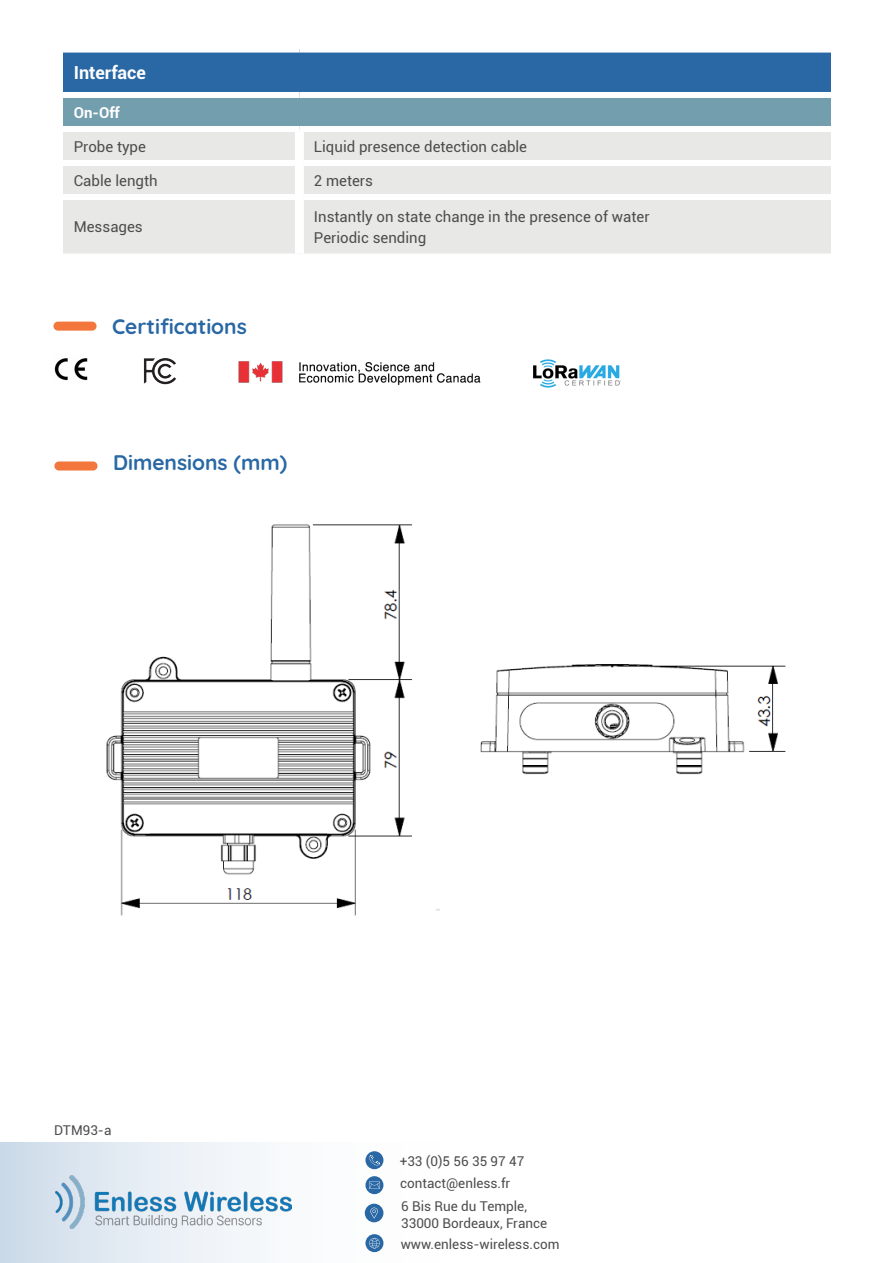
<style>
.page{position:relative;width:893px;height:1263px;background:#fff}
.page>*{position:absolute;margin:0;border:0;box-sizing:border-box;transform-origin:0 0}
.t1{font:700 21px "Quicksand";color:#2968a4}
.t2{font:700 18px "Roboto";color:#fff}
.t3{font:15px "Roboto";color:#4d4d4d}
.t4{font:700 15px "Roboto";color:#fff}
.t5{font:13.5px/22px "Roboto";color:#4d4d4d}
</style>
<div class="page">
<div style="left:0;top:1142px;width:514px;height:121px;background:linear-gradient(to right,#d5e1ed,#fff)"></div>
<div style="left:365px;top:1151px;width:18px;height:18px;background:#2968a4;border-radius:50%"></div>
<svg style="left:369px;top:1155px;width:11px;height:10px"></svg>
<div style="left:365px;top:1176px;width:18px;height:18px;background:#2968a4;border-radius:50%"></div>
<svg style="left:369px;top:1181px;width:11px;height:8px"></svg>
<div style="left:365px;top:1234px;width:18px;height:18px;background:#2968a4;border-radius:50%"></div>
<svg style="left:369px;top:1238px;width:11px;height:10px"></svg>
<div style="left:365px;top:1204px;width:18px;height:18px;background:#2968a4;border-radius:50%"></div>
<svg style="left:370px;top:1207px;width:8px;height:11px"></svg>
<img style="left:56px;top:1176px;width:235px;height:52px">
<div style="left:59px;top:50px;width:778px;height:45px;background:#2968a4"></div>
<div style="left:59px;top:95px;width:778px;height:34px;background:#739ead"></div>
<div style="left:63px;top:132px;width:768px;height:122px;background:#e8e9e7"></div>
<div style="left:56px;top:92px;width:243px;height:6px;background:#fff"></div>
<div style="left:299px;top:92px;width:541px;height:6px;background:#fff"></div>
<div style="left:56px;top:126px;width:243px;height:6px;background:#fff"></div>
<div style="left:56px;top:160px;width:239px;height:6px;background:#fff"></div>
<div style="left:56px;top:194px;width:239px;height:6px;background:#fff"></div>
<div style="left:299px;top:126px;width:541px;height:6px;background:#fff"></div>
<div style="left:304px;top:160px;width:536px;height:6px;background:#fff"></div>
<div style="left:304px;top:194px;width:536px;height:6px;background:#fff"></div>
<div style="left:295px;top:132px;width:9px;height:31px;background:#fff"></div>
<div style="left:295px;top:163px;width:9px;height:34px;background:#fff"></div>
<div style="left:295px;top:197px;width:9px;height:57px;background:#fff"></div>
<div style="left:56px;top:47px;width:243px;height:6px;background:#fff"></div>
<div style="left:299px;top:47px;width:541px;height:6px;background:#fff"></div>
<div style="left:54px;top:461px;width:44px;height:9px;background:#f3773c;border-radius:5px"></div>
<img style="left:106px;top:524px;width:333px;height:392px">
<img style="left:480px;top:664px;width:306px;height:111px">
<div style="left:44px;top:44px;width:19px;height:231px;background:#fff"></div>
<div style="left:831px;top:40px;width:18px;height:226px;background:#fff"></div>
<div style="left:53px;top:322px;width:44px;height:9px;background:#f3773c;border-radius:5px"></div>
<img style="left:54px;top:358px;width:33px;height:23px">
<img style="left:533px;top:359px;width:88px;height:29px">
<img style="left:238px;top:361px;width:243px;height:24px">
<img style="left:144px;top:358px;width:33px;height:26px">
<p class="t2" style="left:74px;top:60px;width:74px">Interface</p>
<p class="t4" style="left:74px;top:102px;width:48px">On-Off</p>
<p class="t3" style="left:74px;top:136px;width:74px">Probe type</p>
<p class="t3" style="left:314px;top:136px;width:215px">Liquid presence detection cable</p>
<p class="t3" style="left:74px;top:170px;width:85px">Cable length</p>
<p class="t3" style="left:314px;top:170px;width:61px">2 meters</p>
<p class="t3" style="left:74px;top:217px;width:71px">Messages</p>
<p class="t3" style="left:314px;top:206px;width:337px">Instantly on state change in the presence of water</p>
<p class="t3" style="left:314px;top:227px;width:114px">Periodic sending</p>
<p class="t1" style="left:112px;top:309px;width:136px">Certifications</p>
<p class="t1" style="left:113px;top:445px;width:176px">Dimensions (mm)</p>
<p class="t5" style="left:54px;top:1119px;width:59px">DTM93-a</p>
<p class="t5" style="left:400px;top:1149px;width:126px">+33 (0)5 56 35 97 47 contact@enless.fr</p>
<p class="t5" style="left:401px;top:1197px;width:148px;line-height:16.5px">6 Bis Rue du Temple,<br>33000 Bordeaux, France</p>
<p class="t5" style="left:401px;top:1233px;width:160px">www.enless-wireless.com</p>
</div>
